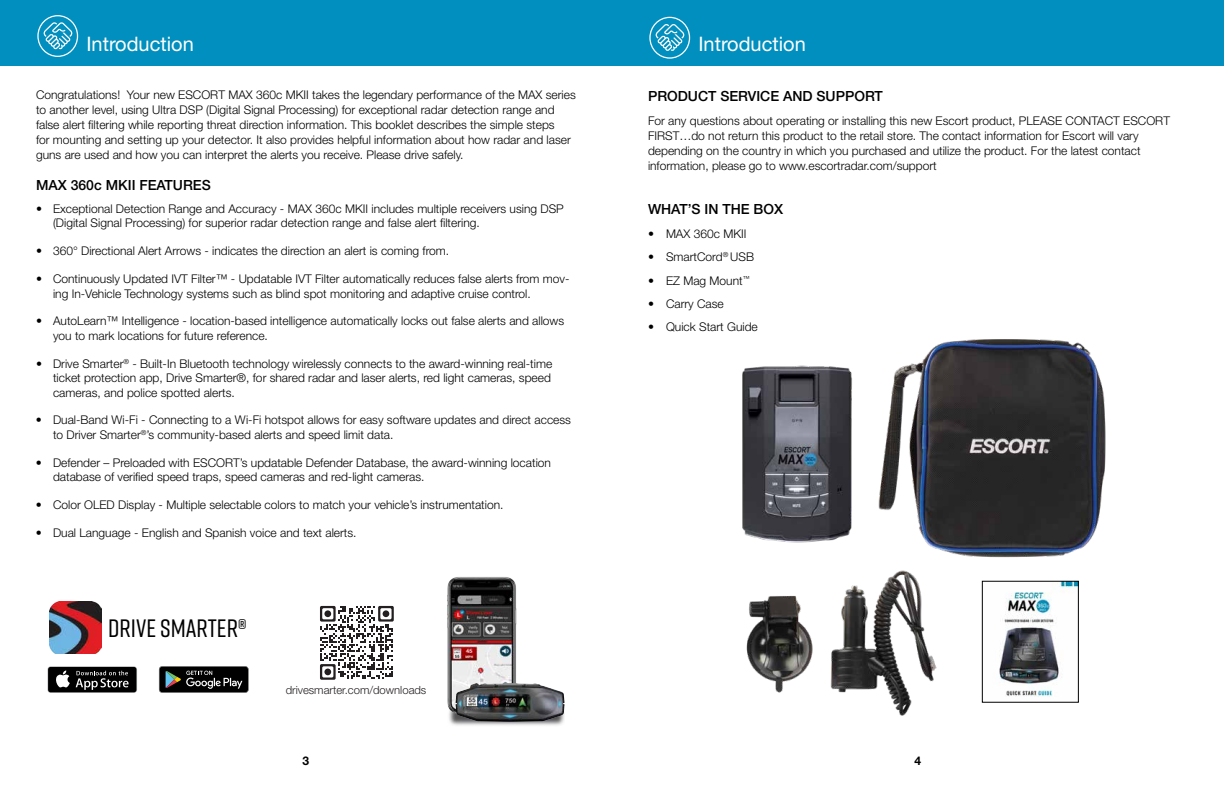
<style>
.page{position:relative;width:1224px;height:792px;background:#fff}
.page>*{position:absolute;margin:0;border:0;box-sizing:border-box;transform-origin:0 0}
.t1{font:500 25.1px "Rift";color:#000}
.t2{font:20px "Helvetica Neue LT Std";color:#fff}
.t3{font:500 14px "Helvetica Neue LT Std";color:#000}
.t4{font:300 12px/15px "Helvetica Neue LT Std";color:#000}
.t5{font:700 12px "Helvetica Neue LT Std";color:#000}
.t6{font:300 11.3px "Helvetica Neue LT Std";color:#231f20}
</style>
<div class="page">
<div style="left:0;top:0;width:1224px;height:65px;background:#008fbe"></div>
<svg style="left:38px;top:16px;width:40px;height:40px"></svg>
<div style="left:37px;top:15px;width:41px;height:42px;border:1px solid #fff;border-radius:50%"></div>
<svg style="left:44px;top:22px;width:28px;height:27px"></svg>
<svg style="left:650px;top:17px;width:40px;height:41px"></svg>
<div style="left:649px;top:17px;width:41px;height:42px;border:1px solid #fff;border-radius:50%"></div>
<svg style="left:656px;top:24px;width:28px;height:27px"></svg>
<svg style="left:320px;top:606px;width:74px;height:74px"></svg>
<div style="left:324px;top:610px;width:7px;height:7px;background:#231f20;border-radius:50%"></div>
<div style="left:383px;top:610px;width:6px;height:7px;background:#231f20;border-radius:50%"></div>
<div style="left:324px;top:669px;width:7px;height:6px;background:#231f20;border-radius:50%"></div>
<svg style="left:48px;top:666px;width:89px;height:27px"></svg>
<div style="left:48px;top:667px;width:88px;height:25px;background:#010101;border-radius:3px"></div>
<svg style="left:56px;top:670px;width:14px;height:17px"></svg>
<svg style="left:76px;top:671px;width:53px;height:19px"></svg>
<svg style="left:159px;top:666px;width:90px;height:27px"></svg>
<img style="left:50px;top:602px;width:52px;height:52px">
<img style="left:449px;top:720px;width:114px;height:6px">
<img style="left:447px;top:577px;width:70px;height:143px">
<img style="left:456px;top:683px;width:109px;height:39px">
<img style="left:746px;top:340px;width:360px;height:376px">
<img style="left:742px;top:340px;width:152px;height:222px">
<h2 class="t2" style="left:86px;top:32px;width:109px">Introduction</h2>
<h2 class="t2" style="left:698px;top:32px;width:109px">Introduction</h2>
<p class="t4" style="left:36px;top:87px;width:541px">Congratulations! Your new ESCORT MAX 360c MKII takes the legendary performance of the MAX series to another level, using Ultra DSP (Digital Signal Processing) for exceptional radar detection range and false alert filtering while reporting threat direction information. This booklet describes the simple steps<br>for mounting and setting up your detector. It also provides helpful information about how radar and laser guns are used and how you can interpret the alerts you receive. Please drive safely.</p>
<p class="t3" style="left:36px;top:176px;width:176px">MAX 360c MKII FEATURES</p>
<p class="t4" style="left:53px;top:201px;width:512px;line-height:14.4px;text-indent:-17px">• Exceptional Detection Range and Accuracy - MAX 360c MKII includes multiple receivers using DSP (Digital Signal Processing) for superior radar detection range and false alert filtering.</p>
<p class="t4" style="left:36px;top:243px;width:415px">• 360° Directional Alert Arrows - indicates the direction an alert is coming from.</p>
<p class="t4" style="left:53px;top:271px;width:518px;line-height:14.4px;text-indent:-17px">• Continuously Updated IVT Filter™ - Updatable IVT Filter automatically reduces false alerts from mov&shy;ing In-Vehicle Technology systems such as blind spot monitoring and adaptive cruise control.</p>
<p class="t4" style="left:53px;top:314px;width:513px;line-height:14.4px;text-indent:-17px">• AutoLearn™ Intelligence - location-based intelligence automatically locks out false alerts and allows you to mark locations for future reference.</p>
<p class="t4" style="left:53px;top:356px;width:501px;line-height:14.4px;text-align:justify;text-indent:-17px">• Drive Smarter<sup>®</sup> - Built-In Bluetooth technology wirelessly connects to the award-winning real-time ticket protection app, Drive Smarter®, for shared radar and laser alerts, red light cameras, speed cameras, and police spotted alerts.</p>
<p class="t4" style="left:53px;top:413px;width:519px;line-height:14.4px;text-indent:-17px">• Dual-Band Wi-Fi - Connecting to a Wi-Fi hotspot allows for easy software updates and direct access to Driver Smarter<sup>®</sup>’s community-based alerts and speed limit data.</p>
<p class="t4" style="left:53px;top:455px;width:500px;line-height:14.4px;text-indent:-17px">• Defender – Preloaded with ESCORT’s updatable Defender Database, the award-winning location database of verified speed traps, speed cameras and red-light cameras.</p>
<p class="t4" style="left:36px;top:497px;width:469px">• Color OLED Display - Multiple selectable colors to match your vehicle’s instrumentation.</p>
<p class="t4" style="left:36px;top:525px;width:322px">• Dual Language - English and Spanish voice and text alerts.</p>
<p class="t3" style="left:648px;top:87px;width:236px">PRODUCT SERVICE AND SUPPORT</p>
<p class="t4" style="left:648px;top:113px;width:524px">For any questions about operating or installing this new Escort product, PLEASE CONTACT ESCORT FIRST…do not return this product to the retail store. The contact information for Escort will vary depending on the country in which you purchased and utilize the product. For the latest contact information, please go to www.escortradar.com/support</p>
<p class="t3" style="left:648px;top:201px;width:137px">WHAT’S IN THE BOX</p>
<p class="t4" style="left:648px;top:226px;width:100px">• MAX 360c MKII</p>
<p class="t4" style="left:648px;top:249px;width:108px">• SmartCord<sup>®</sup> USB</p>
<p class="t4" style="left:648px;top:273px;width:103px">• EZ Mag Mount<sup>™</sup></p>
<p class="t4" style="left:648px;top:296px;width:77px">• Carry Case</p>
<p class="t4" style="left:648px;top:319px;width:111px">• Quick Start Guide</p>
<h1 class="t1" style="left:108px;top:610px;width:140px">DRIVE SMARTER®</h1>
<p class="t6" style="left:286px;top:683px;width:142px">drivesmarter.com/downloads</p>
<p class="t5" style="left:303px;top:753px;width:8px">3</p>
<p class="t5" style="left:915px;top:753px;width:8px">4</p>
</div>
